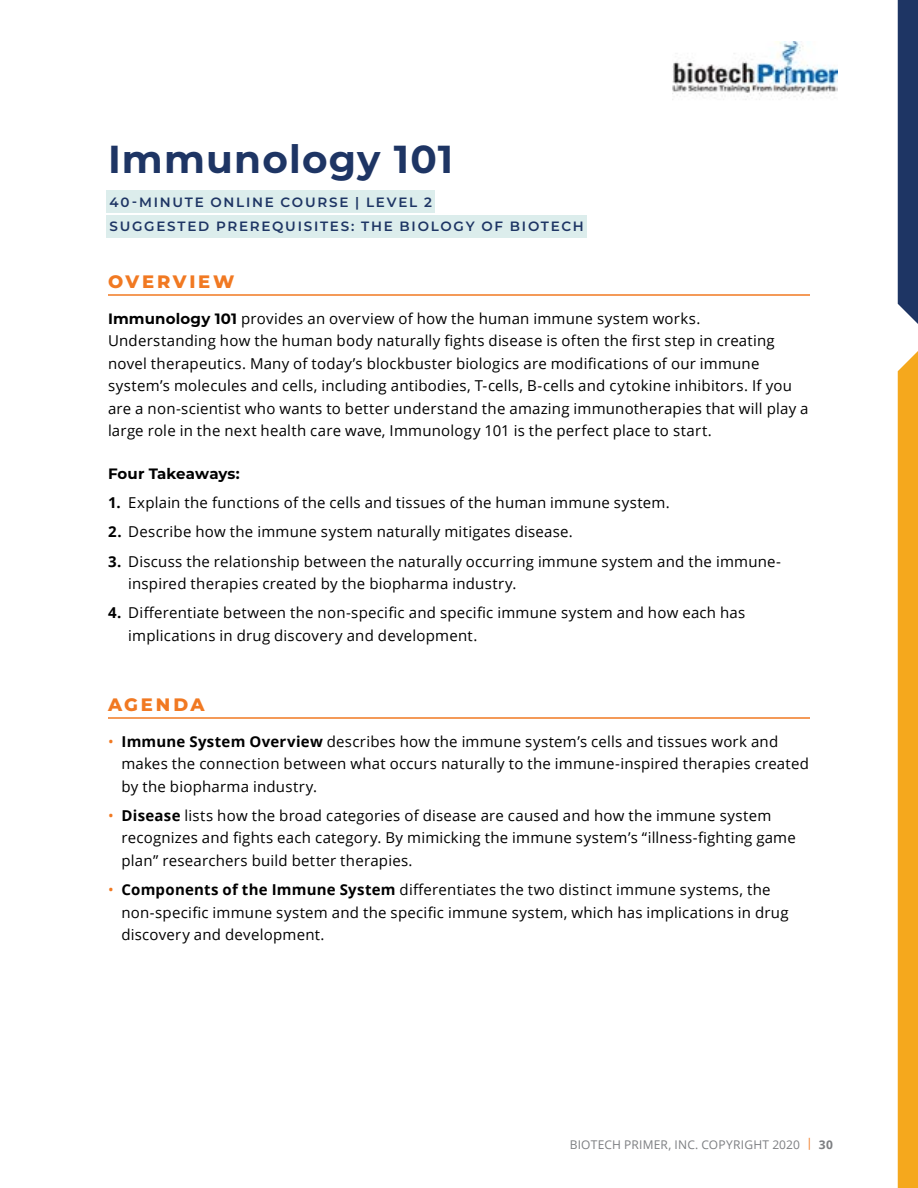
<style>
.page{position:relative;width:918px;height:1188px;background:#fff}
.page>*{position:absolute;margin:0;border:0;box-sizing:border-box;transform-origin:0 0}
.t1{font:700 39px "Montserrat";letter-spacing:.03em;color:#1e3564}
.t2{font:800 18px "Montserrat";letter-spacing:.155em;color:#f17922}
.t3{font:15px/22.5px "Open Sans";letter-spacing:.015em;color:#000}
.t4{font:700 15px "Montserrat";letter-spacing:.01em;color:#000}
.t5{font:600 13.5px/24.8px "Montserrat";letter-spacing:.13em;color:#1e3564}
.t6{font:12px "Open Sans";letter-spacing:.015em;color:#7c7e81}
.s1{font-family:"Montserrat";font-weight:700}
.s2{font-weight:700}
.s3{color:#f17922}
</style>
<div class="page">
<img style="left:673px;top:41px;width:165px;height:59px">
<div style="left:898px;top:0;width:20px;height:324px;background:#1e3564"></div>
<div style="left:898px;top:351px;width:20px;height:837px;background:#f5a81d"></div>
<div style="left:106px;top:190px;width:329px;height:23px;background:#dcedec"></div>
<div style="left:106px;top:215px;width:481px;height:23px;background:#dcedec"></div>
<hr style="left:108px;top:294px;width:702px;height:2px;background:#f17922">
<hr style="left:108px;top:717px;width:702px;height:2px;background:#f17922">
<h1 class="t1" style="left:108px;top:131px;width:347px">Immunology 101</h1>
<p class="t5" style="left:110px;top:189px;width:476px">40-MINUTE ONLINE COURSE | LEVEL 2<br>SUGGESTED PREREQUISITES: THE BIOLOGY OF BIOTECH</p>
<p class="t2" style="left:108px;top:268px;width:128px">OVERVIEW</p>
<p class="t3" style="left:108px;top:306px;width:702px"><span class="s1">Immunology 101</span> provides an overview of how the human immune system works.<br>Understanding how the human body naturally fights disease is often the first step in creating novel therapeutics. Many of today’s blockbuster biologics are modifications of our immune system’s molecules and cells, including antibodies, T-cells, B-cells and cytokine inhibitors. If you are a non-scientist who wants to better understand the amazing immunotherapies that will play a large role in the next health care wave, Immunology 101 is the perfect place to start.</p>
<p class="t4" style="left:108px;top:463px;width:133px">Four Takeaways:</p>
<p class="t3" style="left:108px;top:491px;width:563px"><span class="s2">1.</span> Explain the functions of the cells and tissues of the human immune system.</p>
<p class="t3" style="left:108px;top:520px;width:466px"><span class="s2">2.</span> Describe how the immune system naturally mitigates disease.</p>
<p class="t3" style="left:128px;top:549px;width:654px;text-indent:-20px"><span class="s2">3.</span> Discuss the relationship between the naturally occurring immune system and the immune&shy;inspired therapies created by the biopharma industry.</p>
<p class="t3" style="left:128px;top:601px;width:619px;text-indent:-20px"><span class="s2">4.</span> Differentiate between the non-specific and specific immune system and how each has implications in drug discovery and development.</p>
<p class="t2" style="left:108px;top:691px;width:98px">AGENDA</p>
<p class="t3" style="left:122px;top:729px;width:689px;text-indent:-14px"><span class="s3">•</span> <span class="s2">Immune System Overview</span> describes how the immune system’s cells and tissues work and makes the connection between what occurs naturally to the immune-inspired therapies created by the biopharma industry.</p>
<p class="t3" style="left:122px;top:804px;width:676px;text-indent:-14px"><span class="s3">•</span> <span class="s2">Disease</span> lists how the broad categories of disease are caused and how the immune system recognizes and fights each category. By mimicking the immune system’s “illness-fighting game plan” researchers build better therapies.</p>
<p class="t3" style="left:122px;top:878px;width:669px;text-indent:-14px"><span class="s3">•</span> <span class="s2">Components of the Immune System</span> differentiates the two distinct immune systems, the non-specific immune system and the specific immune system, which has implications in drug discovery and development.</p>
<p class="t6" style="left:570px;top:1136px;width:265px">BIOTECH PRIMER, INC. COPYRIGHT 2020 <span class="s3">|</span> <span class="s2">30</span></p>
</div>
